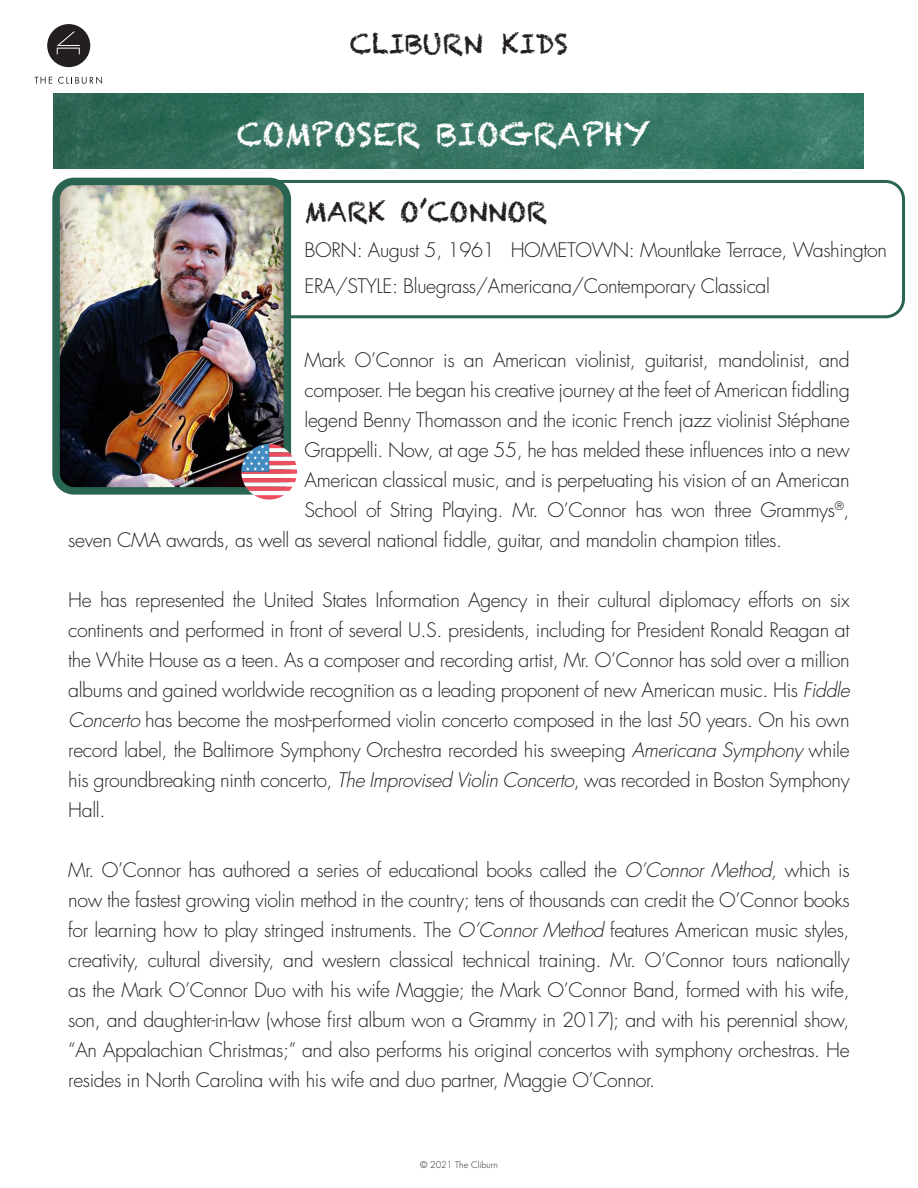
<style>
.page{position:relative;width:918px;height:1188px;background:#fff}
.page>*{position:absolute;margin:0;border:0;box-sizing:border-box;transform-origin:0 0}
.t1{font:31.5px "Chalkduster";color:#fff}
.t2{font:27px "Chalkduster";color:#231f20}
.Paragraph_Style_2{font:300 19.5px/30px "Futura";letter-spacing:-.02em;color:#231f20}
.t3{font:300 9px "Futura";color:#231f20}
.s1{font-style:italic}
</style>
<div class="page">
<div style="left:170px;top:180px;width:735px;height:138px;border:3px solid #2a6553;border-radius:18px"></div>
<img style="left:53px;top:94px;width:810px;height:74px">
<svg style="left:47px;top:24px;width:43px;height:43px"></svg>
<svg style="left:35px;top:77px;width:17px;height:7px"></svg>
<svg style="left:58px;top:77px;width:44px;height:7px"></svg>
<img style="left:61px;top:181px;width:226px;height:305px">
<div style="left:52px;top:178px;width:239px;height:317px;border:8px solid #2a6553;border-radius:18px"></div>
<svg style="left:241px;top:444px;width:56px;height:56px"></svg>
<p class="t2" style="left:350px;top:28px;width:220px">CLIBURN KIDS</p>
<p class="t1" style="left:237px;top:116px;width:415px">COMPOSER BIOGRAPHY</p>
<p class="t2" style="left:305px;top:196px;width:244px">MARK O’CONNOR</p>
<p class="Paragraph_Style_2" style="left:305px;top:236px;width:584px">BORN: August 5, 1961 HOMETOWN: Mountlake Terrace, Washington</p>
<p class="Paragraph_Style_2" style="left:305px;top:272px;width:467px">ERA/STYLE: Bluegrass/Americana/Contemporary Classical</p>
<p class="Paragraph_Style_2" style="left:305px;top:345px;width:547px">Mark O’Connor is an American violinist, guitarist, mandolinist, and</p>
<p class="Paragraph_Style_2" style="left:305px;top:375px;width:547px">composer. He began his creative journey at the feet of American fiddling</p>
<p class="Paragraph_Style_2" style="left:305px;top:405px;width:547px">legend Benny Thomasson and the iconic French jazz violinist Stéphane</p>
<p class="Paragraph_Style_2" style="left:305px;top:435px;width:547px">Grappelli. Now, at age 55, he has melded these influences into a new</p>
<p class="Paragraph_Style_2" style="left:305px;top:465px;width:547px">American classical music, and is perpetuating his vision of an American</p>
<p class="Paragraph_Style_2" style="left:305px;top:495px;width:547px">School of String Playing. Mr. O’Connor has won three Grammys<sup>®</sup>,</p>
<p class="Paragraph_Style_2" style="left:68px;top:525px;width:715px">seven CMA awards, as well as several national fiddle, guitar, and mandolin champion titles.</p>
<p class="Paragraph_Style_2" style="left:68px;top:585px;width:787px">He has represented the United States Information Agency in their cultural diplomacy efforts on six continents and performed in front of several U.S. presidents, including for President Ronald Reagan at the White House as a teen. As a composer and recording artist, Mr. O’Connor has sold over a million albums and gained worldwide recognition as a leading proponent of new American music. His <span class="s1">Fiddle Concerto</span> has become the most-performed violin concerto composed in the last 50 years. On his own record label, the Baltimore Symphony Orchestra recorded his sweeping <span class="s1">Americana Symphony</span> while his groundbreaking ninth concerto, <span class="s1">The Improvised Violin Concerto</span>, was recorded in Boston Symphony Hall.</p>
<p class="Paragraph_Style_2" style="left:68px;top:855px;width:783px;text-align:justify">Mr. O’Connor has authored a series of educational books called the <span class="s1">O’Connor Method,</span> which is now the fastest growing violin method in the country; tens of thousands can credit the O’Connor books for learning how to play stringed instruments. The <span class="s1">O’Connor Method</span> features American music styles, creativity, cultural diversity, and western classical technical training. Mr. O’Connor tours nationally as the Mark O’Connor Duo with his wife Maggie; the Mark O’Connor Band, formed with his wife, son, and daughter-in-law (whose first album won a Grammy in 2017); and with his perennial show, “An Appalachian Christmas;” and also performs his original concertos with symphony orchestras. He resides in North Carolina with his wife and duo partner, Maggie O’Connor.</p>
<p class="t3" style="left:420px;top:1159px;width:79px">© 2021 The Cliburn</p>
</div>
